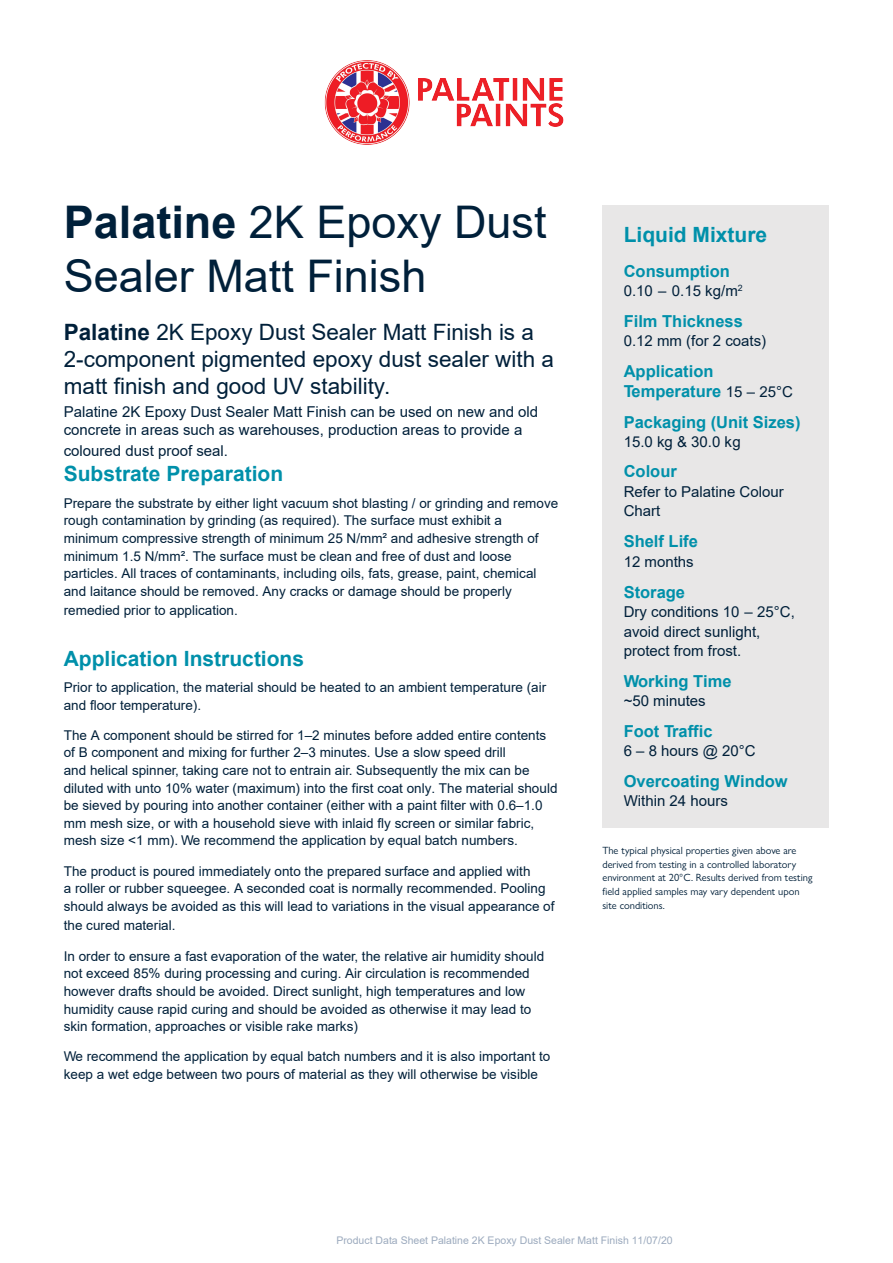
<style>
.page{position:relative;width:893px;height:1263px;background:#fff}
.page>*{position:absolute;margin:0;border:0;box-sizing:border-box;transform-origin:0 0}
.t1{font:45px/54px "Arial";color:#00203a}
.t2{font:22.5px/27px "Arial";color:#00203a}
.t3{font:700 21px "Arial";color:#0090aa}
.t4{font:700 16.5px/19.5px "Arial";color:#0090aa}
.t5{font:15px/19.2px "Arial";color:#00203a}
.t6{font:13.5px/17.5px "Arial";color:#00203a}
.t7{font:10.5px/13.6px "Gill Sans Nova";color:#00203a}
.t8{font:10.5px "Arial";color:#9caabe}
.s1{font-weight:700}
.s2{font-weight:400;font-size:15px;color:#00203a}
</style>
<div class="page">
<div style="left:602px;top:205px;width:227px;height:623px;background:#e8e7e7"></div>
<img style="left:324px;top:60px;width:240px;height:85px">
<h1 class="t1" style="left:64px;top:195px;width:484px"><span class="s1">Palatine</span> 2K Epoxy Dust<br>Sealer Matt Finish</h1>
<h2 class="t2" style="left:64px;top:318px;width:492px"><span class="s1">Palatine</span> 2K Epoxy Dust Sealer Matt Finish is a<br>2-component pigmented epoxy dust sealer with a matt finish and good UV stability.</h2>
<p class="t5" style="left:64px;top:403px;width:476px;line-height:18px">Palatine 2K Epoxy Dust Sealer Matt Finish can be used on new and old concrete in areas such as warehouses, production areas to provide a</p>
<p class="t5" style="left:64px;top:441px;width:166px">coloured dust proof seal.</p>
<h3 class="t3" style="left:64px;top:459px;width:221px">Substrate Preparation</h3>
<p class="t6" style="left:64px;top:494px;width:496px">Prepare the substrate by either light vacuum shot blasting / or grinding and remove rough contamination by grinding (as required). The surface must exhibit a minimum compressive strength of minimum 25 N/mm² and adhesive strength of minimum 1.5 N/mm². The surface must be clean and free of dust and loose particles. All traces of contaminants, including oils, fats, grease, paint, chemical and laitance should be removed. Any cracks or damage should be properly</p>
<p class="t6" style="left:64px;top:601px;width:176px">remedied prior to application.</p>
<h3 class="t3" style="left:64px;top:643px;width:242px">Application Instructions</h3>
<p class="t6" style="left:64px;top:678px;width:484px">Prior to application, the material should be heated to an ambient temperature (air and floor temperature).</p>
<p class="t6" style="left:64px;top:726px;width:495px">The A component should be stirred for 1–2 minutes before added entire contents of B component and mixing for further 2–3 minutes. Use a slow speed drill<br>and helical spinner, taking care not to entrain air. Subsequently the mix can be diluted with unto 10% water (maximum) into the first coat only. The material should be sieved by pouring into another container (either with a paint filter with 0.6–1.0 mm mesh size, or with a household sieve with inlaid fly screen or similar fabric, mesh size &lt;1 mm). We recommend the application by equal batch numbers.</p>
<p class="t6" style="left:64px;top:862px;width:492px">The product is poured immediately onto the prepared surface and applied with<br>a roller or rubber squeegee. A seconded coat is normally recommended. Pooling should always be avoided as this will lead to variations in the visual appearance of</p>
<p class="t6" style="left:64px;top:916px;width:113px">the cured material.</p>
<p class="t6" style="left:64px;top:947px;width:482px">In order to ensure a fast evaporation of the water, the relative air humidity should not exceed 85% during processing and curing. Air circulation is recommended however drafts should be avoided. Direct sunlight, high temperatures and low humidity cause rapid curing and should be avoided as otherwise it may lead to skin formation, approaches or visible rake marks)</p>
<p class="t6" style="left:64px;top:1048px;width:488px">We recommend the application by equal batch numbers and it is also important to keep a wet edge between two pours of material as they will otherwise be visible</p>
<h3 class="t3" style="left:624px;top:219px;width:145px">Liquid Mixture</h3>
<p class="t4" style="left:624px;top:261px;width:108px">Consumption</p>
<p class="t5" style="left:624px;top:281px;width:121px">0.10 – 0.15 kg/m<sup>2</sup></p>
<p class="t4" style="left:624px;top:311px;width:121px">Film Thickness</p>
<p class="t5" style="left:624px;top:331px;width:144px">0.12 mm (for 2 coats)</p>
<p class="t4" style="left:624px;top:362px;width:171px">Application<br>Temperature <span class="s2">15 – 25°C</span></p>
<p class="t4" style="left:624px;top:413px;width:178px">Packaging (Unit Sizes)</p>
<p class="t5" style="left:624px;top:432px;width:118px">15.0 kg &amp; 30.0 kg</p>
<p class="t4" style="left:624px;top:462px;width:55px">Colour</p>
<p class="t5" style="left:624px;top:482px;width:162px">Refer to Palatine Colour<br>Chart</p>
<p class="t4" style="left:624px;top:532px;width:76px">Shelf Life</p>
<p class="t5" style="left:624px;top:552px;width:72px">12 months</p>
<p class="t4" style="left:624px;top:582px;width:63px">Storage</p>
<p class="t5" style="left:624px;top:602px;width:173px">Dry conditions 10 – 25°C, avoid direct sunlight, protect from frost.</p>
<p class="t4" style="left:624px;top:671px;width:110px">Working Time</p>
<p class="t5" style="left:624px;top:691px;width:84px">~50 minutes</p>
<p class="t4" style="left:624px;top:722px;width:90px">Foot Traffic</p>
<p class="t5" style="left:624px;top:741px;width:134px">6 – 8 hours @ 20°C</p>
<p class="t4" style="left:624px;top:772px;width:166px">Overcoating Window</p>
<p class="t5" style="left:624px;top:791px;width:106px">Within 24 hours</p>
<p class="t7" style="left:602px;top:844px;width:211px">The typical physical properties given above are derived from testing in a controlled laboratory environment at 20°C. Results derived from testing field applied samples may vary dependent upon site conditions.</p>
<p class="t8" style="left:336px;top:1233px;width:338px">Product Data Sheet Palatine 2K Epoxy Dust Sealer Matt Finish 11/07/20</p>
</div>
